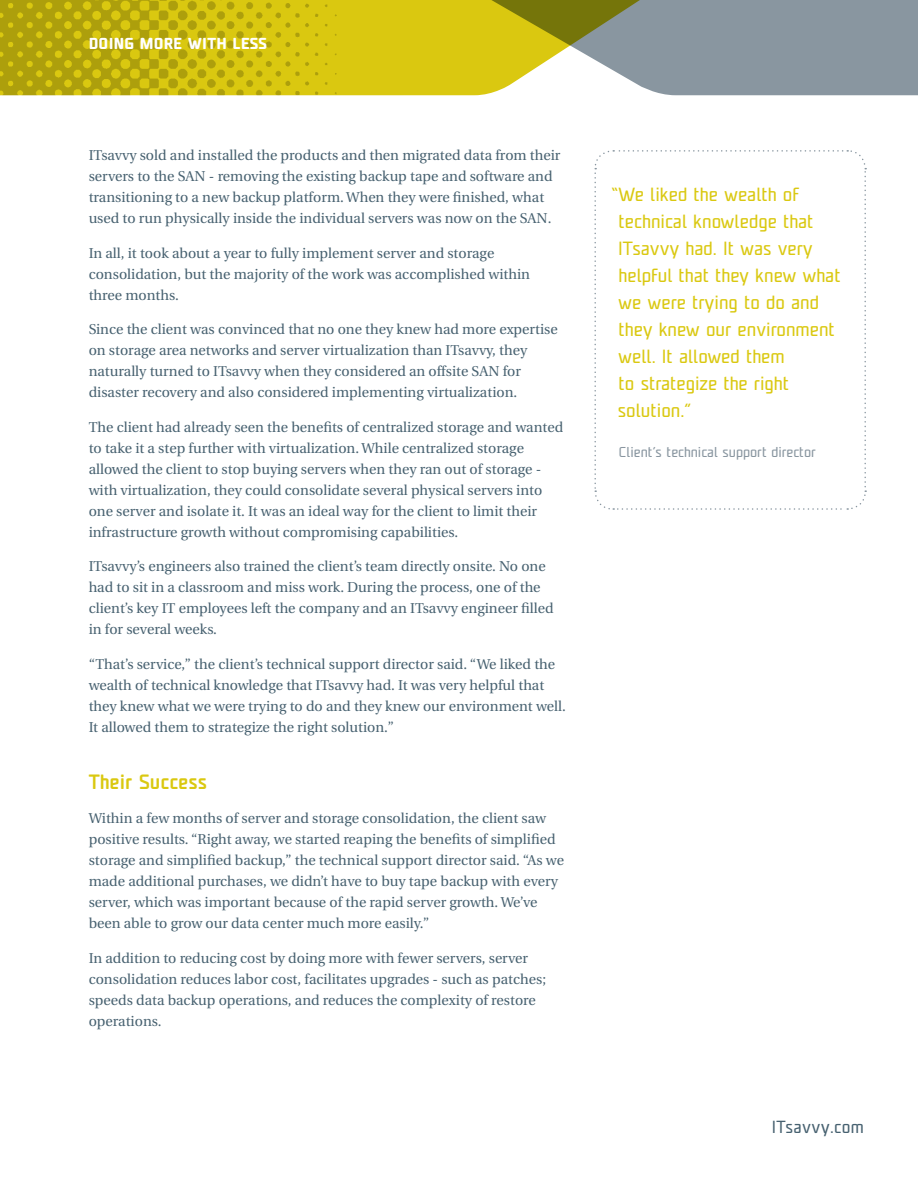
<style>
.page{position:relative;width:918px;height:1188px;background:#fff}
.page>*{position:absolute;margin:0;border:0;box-sizing:border-box;transform-origin:0 0}
.t1{font:500 19.5px "Unicod Sans";color:#dac810}
.t2{font:18px/27px "Unicod Sans";color:#dac810}
.t3{font:16.5px "Unicod Sans";letter-spacing:.02em;color:#476170}
.t4{font:700 15px "Unicod Sans";letter-spacing:.02em;color:#fff}
.t5{font:14.25px/21px "Utopia";color:#476170}
.t6{font:13.5px "Unicod Sans";color:#8996a0}
</style>
<div class="page">
<div style="left:403px;top:0;width:73px;height:95px;background:#dac810"></div>
<img style="left:0;top:0;width:403px;height:95px">
<svg style="left:476px;top:0;width:442px;height:95px;background:#9ca38a"></svg>
<svg style="left:594px;top:150px;width:273px;height:360px"></svg>
<p class="t4" style="left:89px;top:33px;width:180px">DOING MORE WITH LESS</p>
<p class="t5" style="left:89px;top:145px;width:473px">ITsavvy sold and installed the products and then migrated data from their servers to the SAN - removing the existing backup tape and software and transitioning to a new backup platform. When they were finished, what used to run physically inside the individual servers was now on the SAN.</p>
<p class="t5" style="left:89px;top:243px;width:443px">In all, it took about a year to fully implement server and storage consolidation, but the majority of the work was accomplished within three months.</p>
<p class="t5" style="left:89px;top:319px;width:471px">Since the client was convinced that no one they knew had more expertise on storage area networks and server virtualization than ITsavvy, they naturally turned to ITsavvy when they considered an offsite SAN for disaster recovery and also considered implementing virtualization.</p>
<p class="t5" style="left:89px;top:417px;width:476px">The client had already seen the benefits of centralized storage and wanted to take it a step further with virtualization. While centralized storage allowed the client to stop buying servers when they ran out of storage - with virtualization, they could consolidate several physical servers into one server and isolate it. It was an ideal way for the client to limit their infrastructure growth without compromising capabilities.</p>
<p class="t5" style="left:89px;top:556px;width:466px">ITsavvy’s engineers also trained the client’s team directly onsite. No one had to sit in a classroom and miss work. During the process, one of the client’s key IT employees left the company and an ITsavvy engineer filled in for several weeks.</p>
<p class="t5" style="left:89px;top:654px;width:479px">“That’s service,” the client’s technical support director said. “We liked the wealth of technical knowledge that ITsavvy had. It was very helpful that they knew what we were trying to do and they knew our environment well.<br>It allowed them to strategize the right solution.”</p>
<h1 class="t1" style="left:89px;top:768px;width:120px">Their Success</h1>
<p class="t5" style="left:89px;top:808px;width:477px">Within a few months of server and storage consolidation, the client saw positive results. “Right away, we started reaping the benefits of simplified storage and simplified backup,” the technical support director said. “As we made additional purchases, we didn’t have to buy tape backup with every server, which was important because of the rapid server growth. We’ve been able to grow our data center much more easily.”</p>
<p class="t5" style="left:89px;top:948px;width:459px">In addition to reducing cost by doing more with fewer servers, server consolidation reduces labor cost, facilitates upgrades - such as patches; speeds data backup operations, and reduces the complexity of restore operations.</p>
<p class="t2" style="left:618px;top:180px;width:225px;text-indent:-6px">“We liked the wealth of technical knowledge that<br>ITsavvy had. It was very helpful that they knew what we were trying to do and they knew our environment well. It allowed them<br>to strategize the right solution.”</p>
<p class="t6" style="left:619px;top:444px;width:199px">Client’s technical support director</p>
<p class="t3" style="left:772px;top:1116px;width:94px">ITsavvy.com</p>
</div>
